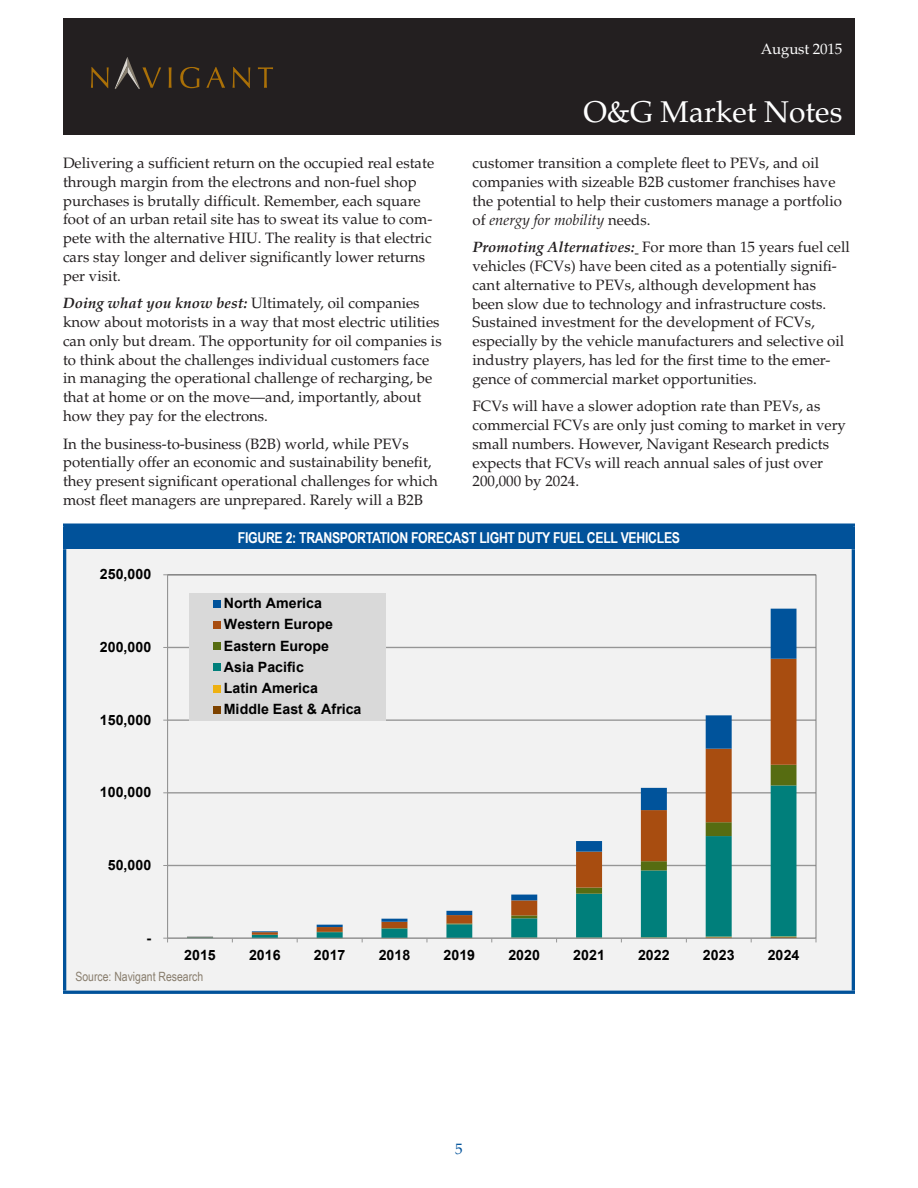
<style>
.page{position:relative;width:918px;height:1188px;background:#fff}
.page>*{position:absolute;margin:0;border:0;box-sizing:border-box;transform-origin:0 0}
.t1{font:30px "Palatino LT Std";color:#fff}
.Body{font:15px/18.8px "Palatino LT Std";color:#231f20}
.Chart_Title{font:700 15px "Arial Narrow";letter-spacing:-.02em;color:#fff}
.t2{font:15px "Palatino LT Std";letter-spacing:-.01em;color:#fff}
.t3{font:15px "Palatino LT Std";color:#01529a}
.t4{font:700 14.25px/21.1px "Arial";color:#000}
.Sidebar_Bullet{font:12.75px "Arial Narrow";color:#887d6d}
.s1{font-weight:700;font-style:italic}
.s2{font-style:italic}
</style>
<div class="page">
<div style="left:64px;top:18px;width:791px;height:116px;background:#231f20"></div>
<svg style="left:169px;top:67px;width:3px;height:21px"></svg>
<svg style="left:180px;top:67px;width:19px;height:21px"></svg>
<svg style="left:206px;top:67px;width:19px;height:21px"></svg>
<svg style="left:233px;top:67px;width:17px;height:21px"></svg>
<svg style="left:258px;top:67px;width:15px;height:21px"></svg>
<svg style="left:91px;top:67px;width:18px;height:21px"></svg>
<svg style="left:115px;top:57px;width:46px;height:32px"></svg>
<div style="left:65px;top:525px;width:788px;height:24px;background:#01529a"></div>
<div style="left:65px;top:549px;width:788px;height:443px;background:#f2f2f2"></div>
<hr style="left:63px;top:549px;width:3px;height:442px;background:#01529a">
<hr style="left:852px;top:549px;width:3px;height:442px;background:#01529a">
<hr style="left:63px;top:991px;width:792px;height:3px;background:#01529a">
<hr style="left:63px;top:527px;width:3px;height:22px;background:#01529a">
<hr style="left:63px;top:524px;width:792px;height:3px;background:#01529a">
<hr style="left:852px;top:527px;width:3px;height:22px;background:#01529a">
<hr style="left:168px;top:865px;width:648px;height:1px;background:#969696">
<hr style="left:168px;top:792px;width:648px;height:2px;background:#969696">
<hr style="left:168px;top:719px;width:648px;height:2px;background:#969696">
<hr style="left:168px;top:647px;width:648px;height:1px;background:#969696">
<hr style="left:168px;top:574px;width:648px;height:1px;background:#969696">
<svg style="left:187px;top:609px;width:609px;height:328px"></svg>
<hr style="left:167px;top:575px;width:1px;height:363px;background:#969696">
<hr style="left:168px;top:938px;width:648px;height:1px;background:#969696">
<div style="left:189px;top:593px;width:196px;height:127px;background:#d9d9d9"></div>
<div style="left:214px;top:600px;width:7px;height:7px;background:#00539b"></div>
<div style="left:214px;top:621px;width:7px;height:8px;background:#a84d10"></div>
<div style="left:214px;top:643px;width:7px;height:7px;background:#566c11"></div>
<div style="left:214px;top:664px;width:7px;height:7px;background:#007f7b"></div>
<div style="left:214px;top:685px;width:7px;height:7px;background:#eeb111"></div>
<div style="left:214px;top:706px;width:7px;height:7px;background:#7e4300"></div>
<p class="t2" style="left:761px;top:40px;width:83px">August 2015</p>
<p class="Body" style="left:63px;top:154px;width:373px">Delivering a sufficient return on the occupied real estate through margin from the electrons and non-fuel shop purchases is brutally difficult. Remember, each square foot of an urban retail site has to sweat its value to com&shy;pete with the alternative HIU. The reality is that electric cars stay longer and deliver significantly lower returns per visit.</p>
<p class="Body" style="left:63px;top:294px;width:380px"><span class="s1">Doing what you know best:</span> Ultimately, oil companies know about motorists in a way that most electric utilities can only but dream. The opportunity for oil companies is to think about the challenges individual customers face in managing the operational challenge of recharging, be that at home or on the move—and, importantly, about how they pay for the electrons.</p>
<p class="Body" style="left:63px;top:434px;width:377px">In the business-to-business (B2B) world, while PEVs potentially offer an economic and sustainability benefit, they present significant operational challenges for which most fleet managers are unprepared. Rarely will a B2B</p>
<h1 class="t1" style="left:583px;top:94px;width:261px">O&amp;G Market Notes</h1>
<p class="Body" style="left:472px;top:154px;width:371px">customer transition a complete fleet to PEVs, and oil companies with sizeable B2B customer franchises have the potential to help their customers manage a portfolio of <span class="s2">energy for mobility</span> needs.</p>
<p class="Body" style="left:472px;top:238px;width:379px"><span class="s1">Promoting Alternatives:</span> For more than 15 years fuel cell vehicles (FCVs) have been cited as a potentially signifi&shy;cant alternative to PEVs, although development has been slow due to technology and infrastructure costs.<br>Sustained investment for the development of FCVs, especially by the vehicle manufacturers and selective oil industry players, has led for the first time to the emer&shy;gence of commercial market opportunities.</p>
<p class="Body" style="left:472px;top:397px;width:375px">FCVs will have a slower adoption rate than PEVs, as commercial FCVs are only just coming to market in very small numbers. However, Navigant Research predicts expects that FCVs will reach annual sales of just over 200,000 by 2024.</p>
<p class="t4" style="left:100px;top:564px;width:53px">250,000</p>
<p class="t4" style="left:100px;top:637px;width:53px">200,000</p>
<p class="t4" style="left:100px;top:709px;width:53px">150,000</p>
<p class="t4" style="left:100px;top:782px;width:53px">100,000</p>
<p class="t4" style="left:108px;top:855px;width:45px">50,000</p>
<p class="t4" style="left:147px;top:927px;width:6px">-</p>
<p class="Chart_Title" style="left:238px;top:526px;width:444px">FIGURE 2: TRANSPORTATION FORECAST LIGHT DUTY FUEL CELL VEHICLES</p>
<p class="t4" style="left:224px;top:593px;width:139px">North America<br>Western Europe<br>Eastern Europe<br>Asia Pacific<br>Latin America<br>Middle East &amp; Africa</p>
<p class="t4" style="left:184px;top:944px;width:33px">2015</p>
<p class="t4" style="left:249px;top:944px;width:33px">2016</p>
<p class="t4" style="left:314px;top:944px;width:33px">2017</p>
<p class="t4" style="left:379px;top:944px;width:33px">2018</p>
<p class="t4" style="left:444px;top:944px;width:33px">2019</p>
<p class="t4" style="left:508px;top:944px;width:33px">2020</p>
<p class="t4" style="left:573px;top:944px;width:33px">2021</p>
<p class="t4" style="left:638px;top:944px;width:33px">2022</p>
<p class="t4" style="left:703px;top:944px;width:33px">2023</p>
<p class="t4" style="left:768px;top:944px;width:33px">2024</p>
<p class="Sidebar_Bullet" style="left:75px;top:967px;width:129px">Source: Navigant Research</p>
<p class="t3" style="left:455px;top:1140px;width:9px">5</p>
</div>
